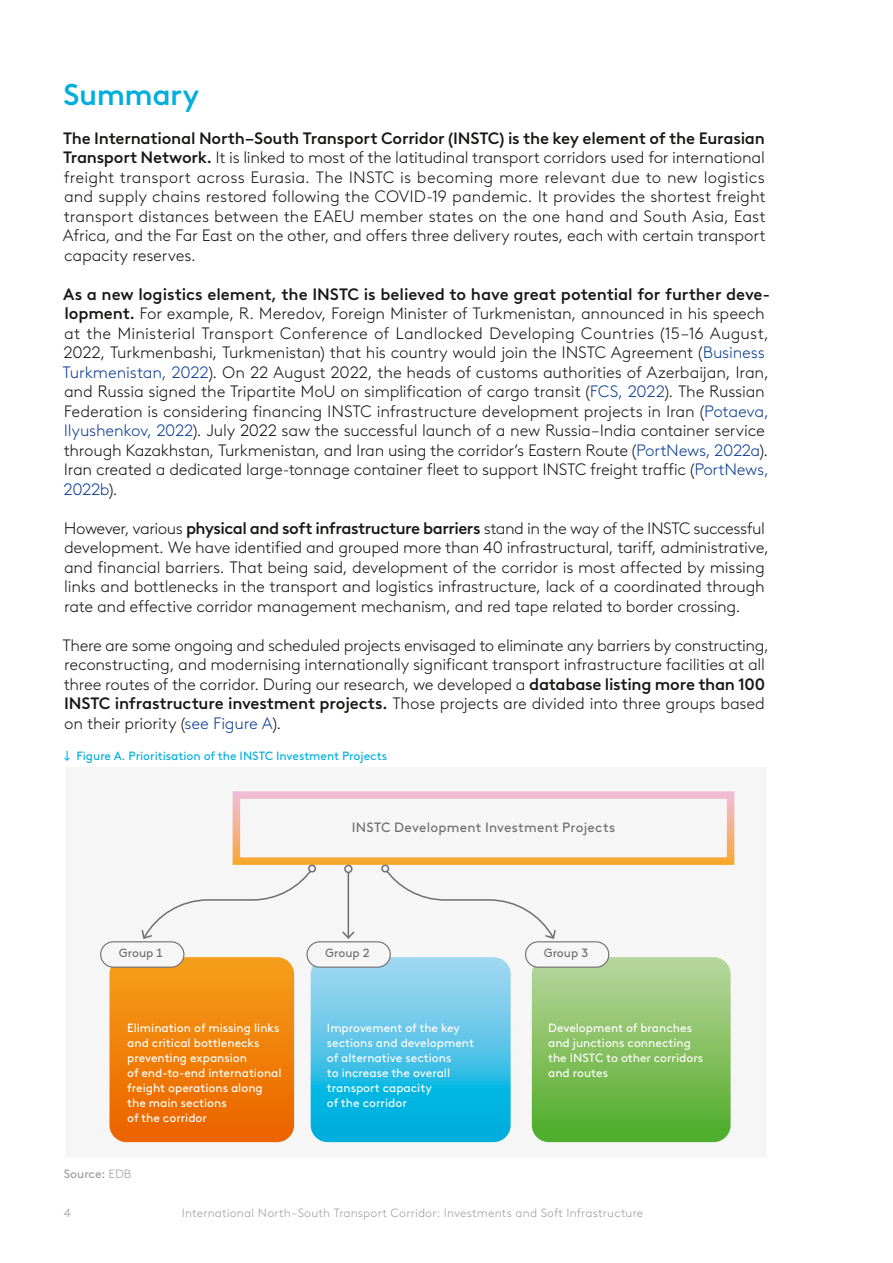
<style>
.page{position:relative;width:893px;height:1263px;background:#fff}
.page>*{position:absolute;margin:0;border:0;box-sizing:border-box;transform-origin:0 0}
.Brown_LL_Medium_20_2{font:500 30px "Brown LL Cyr";letter-spacing:-.015em;color:#00aede}
.Brown_LL_Regular_11{font:300 16.5px/19.5px "Brown LL Cyr";letter-spacing:-.015em;color:#181716}
.t1{font:13.5px "Brown LL Cyr";letter-spacing:.02em;color:#6e6e6e}
.t2{font:12px/15px "Brown LL Cyr";color:#fff}
.t3{font:300 12px "Brown LL Cyr";letter-spacing:.015em;color:#9c9c9d}
.t4{font:12px "Brown LL Cyr";color:#00aede}
.t5{font:12px "Brown LL Cyr";color:#6e6e6e}
.t6{font:12px "Brown LL Cyr";color:#9c9c9d}
.s1{font-weight:500}
.s2{color:#0f3f93}
.s3{font-weight:300}
</style>
<div class="page">
<div style="left:65px;top:768px;width:701px;height:390px;background:#f6f6f6"></div>
<svg style="left:109px;top:957px;width:185px;height:185px;background:#f0810c"></svg>
<svg style="left:311px;top:957px;width:200px;height:185px;background:#4ac2e6"></svg>
<svg style="left:532px;top:957px;width:199px;height:185px;background:#84c062"></svg>
<div style="left:233px;top:791px;width:501px;height:74px;border:8px solid #fff"></div>
<svg style="left:141px;top:865px;width:175px;height:74px"></svg>
<hr style="left:348px;top:869px;width:1px;height:68px;background:#6e6e6e">
<svg style="left:342px;top:931px;width:12px;height:8px"></svg>
<div style="left:345px;top:865px;width:7px;height:7px;background:#f6f6f6;border-radius:50%"></div>
<div style="left:344px;top:865px;width:9px;height:8px;border:2px solid #6e6e6e;border-radius:50%"></div>
<svg style="left:381px;top:865px;width:175px;height:74px"></svg>
<div style="left:101px;top:942px;width:83px;height:25px;background:#f6f6f6;border-radius:13px"></div>
<div style="left:100px;top:941px;width:84px;height:27px;border:1px solid #6e6e6e;border-radius:13px"></div>
<div style="left:307px;top:942px;width:83px;height:25px;background:#f6f6f6;border-radius:13px"></div>
<div style="left:306px;top:941px;width:85px;height:27px;border:1px solid #6e6e6e;border-radius:13px"></div>
<div style="left:526px;top:942px;width:83px;height:25px;background:#f6f6f6;border-radius:13px"></div>
<div style="left:525px;top:941px;width:84px;height:27px;border:1px solid #6e6e6e;border-radius:13px"></div>
<p class="Brown_LL_Medium_20_2" style="left:63px;top:75px;width:138px">Summary</p>
<p class="Brown_LL_Regular_11" style="left:63px;top:128px;width:704px;text-align:justify"><span class="s1">The International North–South Transport Corridor (INSTC) is the key element of the Eurasian Transport Network.</span> It is linked to most of the latitudinal transport corridors used for international freight transport across Eurasia. The INSTC is becoming more relevant due to new logistics and supply chains restored following the COVID-19 pandemic. It provides the shortest freight transport distances between the EAEU member states on the one hand and South Asia, East Africa, and the Far East on the other, and offers three delivery routes, each with certain transport capacity reserves.</p>
<p class="Brown_LL_Regular_11" style="left:63px;top:284px;width:708px"><span class="s1">As a new logistics element, the INSTC is believed to have great potential for further deve&shy;lopment.</span> For example, R. Meredov, Foreign Minister of Turkmenistan, announced in his speech at the Ministerial Transport Conference of Landlocked Developing Countries (15–16 August, 2022, Turkmenbashi, Turkmenistan) that his country would join the INSTC Agreement (<span class="s2">Business Turkmenistan, 2022</span>). On 22 August 2022, the heads of customs authorities of Azerbaijan, Iran, and Russia signed the Tripartite MoU on simplification of cargo transit (<span class="s2">FCS, 2022</span>). The Russian Federation is considering financing INSTC infrastructure development projects in Iran (<span class="s2">Potaeva, Ilyushenkov, 2022</span>). July 2022 saw the successful launch of a new Russia–India container service through Kazakhstan, Turkmenistan, and Iran using the corridor’s Eastern Route (<span class="s2">PortNews, 2022a</span>).<br>Iran created a dedicated large-tonnage container fleet to support INSTC freight traffic (<span class="s2">PortNews, 2022b</span>).</p>
<p class="Brown_LL_Regular_11" style="left:64px;top:518px;width:706px">However, various <span class="s1">physical and soft infrastructure barriers</span> stand in the way of the INSTC successful development. We have identified and grouped more than 40 infrastructural, tariff, administrative, and financial barriers. That being said, development of the corridor is most affected by missing links and bottlenecks in the transport and logistics infrastructure, lack of a coordinated through rate and effective corridor management mechanism, and red tape related to border crossing.</p>
<p class="Brown_LL_Regular_11" style="left:63px;top:635px;width:708px">There are some ongoing and scheduled projects envisaged to eliminate any barriers by constructing, reconstructing, and modernising internationally significant transport infrastructure facilities at all three routes of the corridor. During our research, we developed a <span class="s1">database listing more than 100<br>INSTC infrastructure investment projects.</span> Those projects are divided into three groups based on their priority (<span class="s2">see Figure А</span>).</p>
<p class="t4" style="left:64px;top:748px;width:325px">↓ Figure A. Prioritisation of the INSTC Investment Projects</p>
<p class="t1" style="left:352px;top:819px;width:265px">INSTC Development Investment Projects</p>
<p class="t5" style="left:119px;top:946px;width:45px">Group 1</p>
<p class="t5" style="left:325px;top:946px;width:46px">Group 2</p>
<p class="t5" style="left:544px;top:946px;width:46px">Group 3</p>
<p class="t2" style="left:127px;top:1020px;width:156px">Elimination of missing links and critical bottlenecks preventing expansion<br>of end-to-end international freight operations along the main sections<br>of the corridor</p>
<p class="t2" style="left:327px;top:1020px;width:149px">Improvement of the key sections and development of alternative sections<br>to increase the overall transport capacity<br>of the corridor</p>
<p class="t2" style="left:548px;top:1020px;width:157px">Development of branches and junctions connecting the INSTC to other corridors and routes</p>
<p class="t6" style="left:64px;top:1166px;width:69px">Source: <span class="s3">EDB</span></p>
<p class="t3" style="left:64px;top:1206px;width:9px">4</p>
<p class="t3" style="left:182px;top:1206px;width:463px">International North–South Transport Corridor: Investments and Soft Infrastructure</p>
</div>
